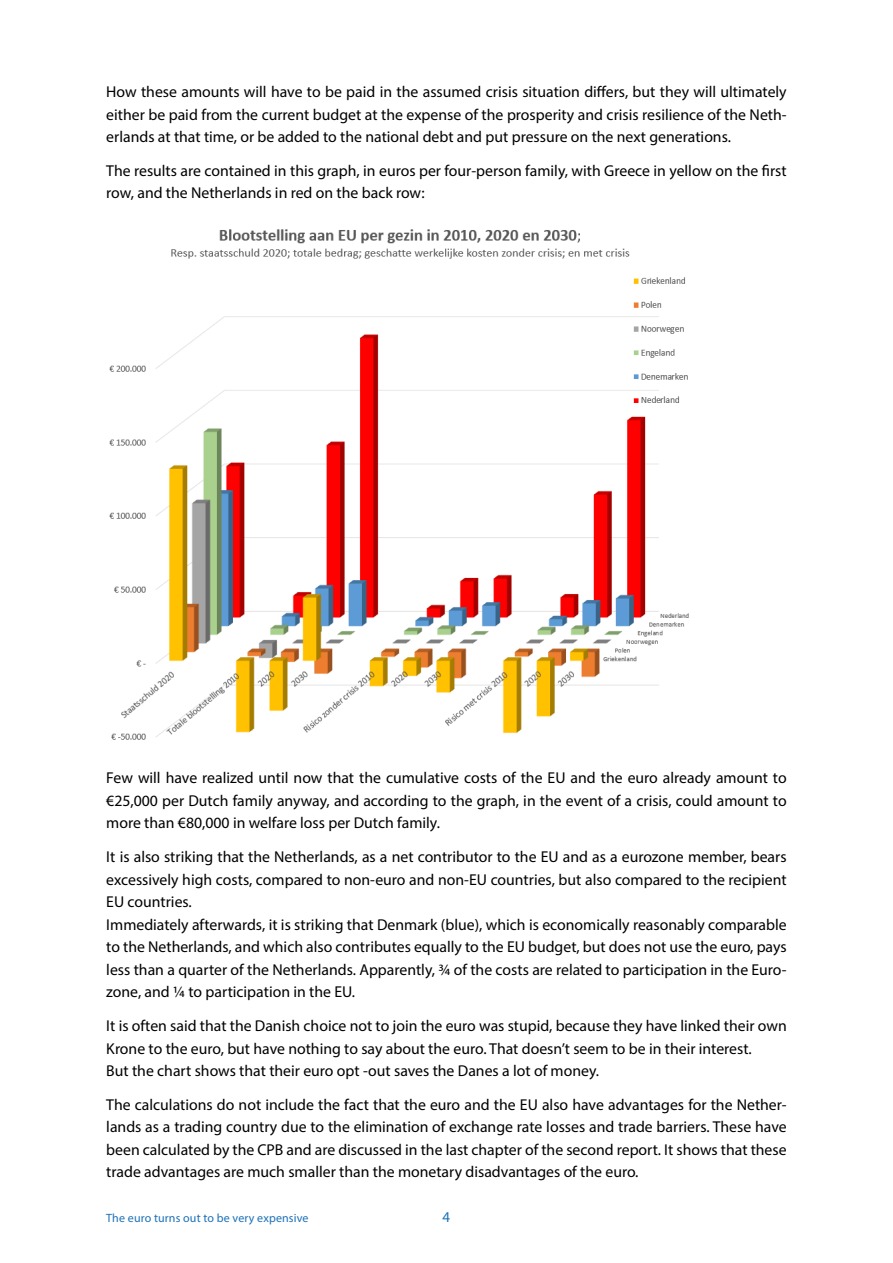
<style>
.page{position:relative;width:893px;height:1263px;background:#fff}
.page>*{position:absolute;margin:0;border:0;box-sizing:border-box;transform-origin:0 0}
.t1{font:15.75px/22.5px "Myriad Pro";color:#000;text-align:justify}
.t2{font:15px "Myriad Pro";color:#1d71b8}
.t3{font:12px "Myriad Pro";letter-spacing:.01em;color:#1d71b8}
</style>
<div class="page">
<img style="left:109px;top:229px;width:580px;height:511px">
<p class="t1" style="left:106px;top:80px;width:682px">How these amounts will have to be paid in the assumed crisis situation differs, but they will ultimately either be paid from the current budget at the expense of the prosperity and crisis resilience of the Neth&shy;erlands at that time, or be added to the national debt and put pressure on the next generations.</p>
<p class="t1" style="left:106px;top:159px;width:682px">The results are contained in this graph, in euros per four-person family, with Greece in yellow on the first row, and the Netherlands in red on the back row:</p>
<p class="t1" style="left:106px;top:767px;width:682px">Few will have realized until now that the cumulative costs of the EU and the euro already amount to €25,000 per Dutch family anyway, and according to the graph, in the event of a crisis, could amount to more than €80,000 in welfare loss per Dutch family.</p>
<p class="t1" style="left:106px;top:845px;width:682px;text-align:left">It is also striking that the Netherlands, as a net contributor to the EU and as a eurozone member, bears excessively high costs, compared to non-euro and non-EU countries, but also compared to the recipient EU countries.<br>Immediately afterwards, it is striking that Denmark (blue), which is economically reasonably comparable to the Netherlands, and which also contributes equally to the EU budget, but does not use the euro, pays less than a quarter of the Netherlands. Apparently, ¾ of the costs are related to participation in the Euro&shy;zone, and ¼ to participation in the EU.</p>
<p class="t1" style="left:106px;top:1014px;width:682px;text-align:left">It is often said that the Danish choice not to join the euro was stupid, because they have linked their own<br>Krone to the euro, but have nothing to say about the euro. That doesn’t seem to be in their interest.<br>But the chart shows that their euro opt -out saves the Danes a lot of money.</p>
<p class="t1" style="left:106px;top:1093px;width:682px">The calculations do not include the fact that the euro and the EU also have advantages for the Nether&shy;lands as a trading country due to the elimination of exchange rate losses and trade barriers. These have been calculated by the CPB and are discussed in the last chapter of the second report. It shows that these trade advantages are much smaller than the monetary disadvantages of the euro.</p>
<p class="t3" style="left:106px;top:1211px;width:204px">The euro turns out to be very expensive</p>
<p class="t2" style="left:443px;top:1208px;width:9px">4</p>
</div>
